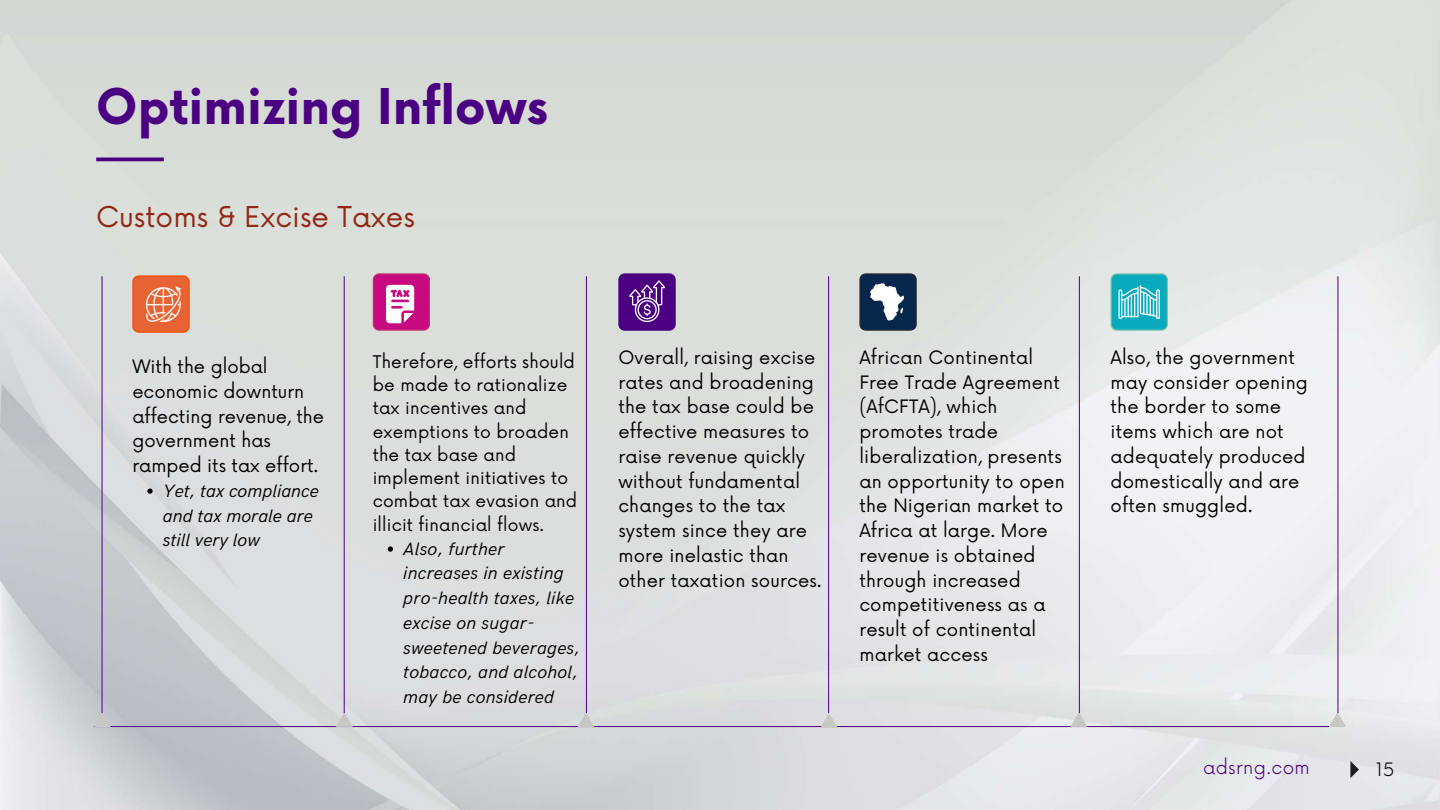
<style>
.page{position:relative;width:1440px;height:810px;background:#fff}
.page>*{position:absolute;margin:0;border:0;box-sizing:border-box;transform-origin:0 0}
.t1{font:700 48px "Now";color:#4b0082}
.t2{font:28px "Now";color:#942613}
.t3{font:18px/24.8px "Now";letter-spacing:.01em;color:#000}
.t4{font:italic 18px/24.8px "HK Grotesk";letter-spacing:.01em;color:#000}
.t5{font:300 18px "Now";letter-spacing:.02em;color:#4b0082}
.t6{font:300 18px "Now";color:#000}
.t7{font:17px/23.2px "Now";letter-spacing:.01em;color:#000}
</style>
<div class="page">
<img style="left:0;top:0;width:1440px;height:810px">
<hr style="left:94px;top:726px;width:1235px;height:1px;background:#4b0082">
<svg style="left:94px;top:712px;width:17px;height:15px"></svg>
<svg style="left:820px;top:713px;width:18px;height:15px"></svg>
<svg style="left:577px;top:712px;width:18px;height:15px"></svg>
<svg style="left:336px;top:712px;width:17px;height:15px"></svg>
<hr style="left:102px;top:276px;width:1px;height:437px;background:#4b0082">
<hr style="left:586px;top:276px;width:1px;height:437px;background:#4b0082">
<hr style="left:344px;top:276px;width:1px;height:437px;background:#4b0082">
<hr style="left:828px;top:276px;width:1px;height:437px;background:#4b0082">
<svg style="left:1329px;top:712px;width:17px;height:15px"></svg>
<hr style="left:1338px;top:276px;width:1px;height:437px;background:#4b0082">
<svg style="left:1070px;top:712px;width:18px;height:15px"></svg>
<hr style="left:1079px;top:276px;width:1px;height:437px;background:#4b0082">
<svg style="left:1350px;top:761px;width:9px;height:17px"></svg>
<hr style="left:96px;top:158px;width:68px;height:3px;background:#4b0082">
<svg style="left:132px;top:275px;width:57px;height:57px;background:#ea774d"></svg>
<svg style="left:373px;top:273px;width:57px;height:57px"></svg>
<svg style="left:618px;top:273px;width:57px;height:57px;background:#612191"></svg>
<svg style="left:859px;top:273px;width:57px;height:57px"></svg>
<svg style="left:1111px;top:273px;width:57px;height:57px;background:#3cbac7"></svg>
<svg style="left:147px;top:489px;width:6px;height:5px"></svg>
<svg style="left:388px;top:546px;width:5px;height:6px"></svg>
<h1 class="t1" style="left:96px;top:81px;width:453px">Optimizing Inflows</h1>
<h2 class="t2" style="left:96px;top:201px;width:320px">Customs &amp; Excise Taxes</h2>
<p class="t3" style="left:132px;top:355px;width:193px">With the global economic downturn affecting revenue, the government has ramped its tax effort.</p>
<p class="t4" style="left:163px;top:479px;width:157px">Yet, tax compliance and tax morale are still very low</p>
<p class="t7" style="left:373px;top:351px;width:206px">Therefore, efforts should be made to rationalize tax incentives and exemptions to broaden the tax base and implement initiatives to combat tax evasion and illicit financial flows.</p>
<p class="t3" style="left:859px;top:346px;width:207px">African Continental<br>Free Trade Agreement (AfCFTA), which promotes trade liberalization, presents an opportunity to open the Nigerian market to<br>Africa at large. More revenue is obtained through increased competitiveness as a result of continental market access</p>
<p class="t3" style="left:618px;top:346px;width:205px">Overall, raising excise rates and broadening the tax base could be effective measures to raise revenue quickly without fundamental changes to the tax system since they are more inelastic than other taxation sources.</p>
<p class="t3" style="left:1111px;top:346px;width:199px">Also, the government may consider opening the border to some items which are not adequately produced domestically and are often smuggled.</p>
<p class="t4" style="left:403px;top:537px;width:178px">Also, further increases in existing pro-health taxes, like excise on sugar&shy;sweetened beverages, tobacco, and alcohol, may be considered</p>
<p class="t5" style="left:1203px;top:758px;width:108px">adsrng.com</p>
<p class="t6" style="left:1376px;top:760px;width:20px">15</p>
</div>
